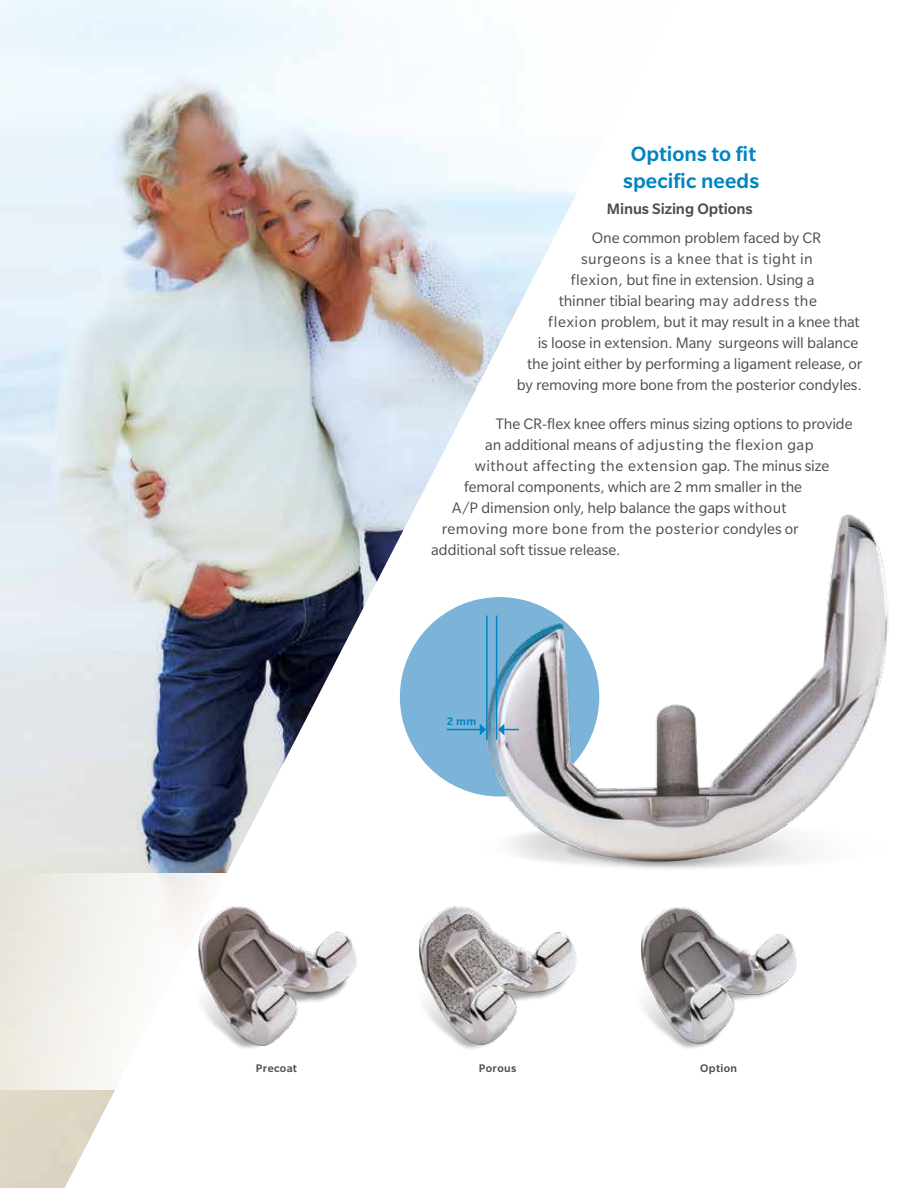
<style>
.page{position:relative;width:918px;height:1188px;background:#fff}
.page>*{position:absolute;margin:0;border:0;box-sizing:border-box;transform-origin:0 0}
.t1{font:500 22.5px/27px "Slate Pro";letter-spacing:.005em;color:#0083bf;text-align:center}
.t2{font:16.5px "Slate Pro";letter-spacing:-.005em;color:#4d4d4f}
.t3{font:16.5px "Slate Pro";letter-spacing:.03em;color:#4d4d4f}
.t4{font:16.5px "Slate Pro";letter-spacing:.025em;color:#4d4d4f}
.t5{font:500 16.5px "Slate Pro";letter-spacing:-.005em;color:#4d4d4f}
.t6{font:500 12px "Slate Pro";letter-spacing:.03em;color:#4d4d4f}
.t7{font:500 12px "Slate Pro";color:#0083bf}
</style>
<div class="page">
<img style="left:0;top:0;width:578px;height:1188px">
<svg style="left:0;top:873px;width:578px;height:216px"></svg>
<img style="left:475px;top:501px;width:414px;height:372px">
<hr style="left:496px;top:616px;width:1px;height:124px;background:#0083bf">
<hr style="left:486px;top:616px;width:2px;height:124px;background:#0083bf">
<hr style="left:447px;top:729px;width:33px;height:1px;background:#0083bf">
<svg style="left:480px;top:724px;width:6px;height:11px"></svg>
<svg style="left:498px;top:724px;width:21px;height:11px"></svg>
<img style="left:641px;top:907px;width:156px;height:142px">
<img style="left:404px;top:892px;width:174px;height:167px">
<img style="left:183px;top:891px;width:187px;height:168px">
<h1 class="t1" style="left:623px;top:140px;width:137px">Options to fit specific needs</h1>
<p class="t5" style="left:607px;top:200px;width:148px">Minus Sizing Options</p>
<p class="t2" style="left:592px;top:229px;width:231px">One common problem faced by CR</p>
<p class="t3" style="left:581px;top:250px;width:233px">surgeons is a knee that is tight in</p>
<p class="t2" style="left:571px;top:271px;width:245px">flexion, but fine in extension. Using a</p>
<p class="t2" style="left:559px;top:292px;width:260px">thinner tibial bearing may address the</p>
<p class="t2" style="left:548px;top:313px;width:313px">flexion problem, but it may result in a knee that</p>
<p class="t2" style="left:538px;top:334px;width:322px">is loose in extension. Many surgeons will balance</p>
<p class="t2" style="left:527px;top:355px;width:337px">the joint either by performing a ligament release, or</p>
<p class="t2" style="left:517px;top:376px;width:347px">by removing more bone from the posterior condyles.</p>
<p class="t2" style="left:496px;top:415px;width:358px">The CR-flex knee offers minus sizing options to provide</p>
<p class="t3" style="left:485px;top:436px;width:330px">an additional means of adjusting the flexion gap</p>
<p class="t3" style="left:475px;top:457px;width:356px">without affecting the extension gap. The minus size</p>
<p class="t2" style="left:464px;top:478px;width:339px">femoral components, which are 2 mm smaller in the</p>
<p class="t2" style="left:452px;top:499px;width:336px">A/P dimension only, help balance the gaps without</p>
<p class="t4" style="left:442px;top:520px;width:358px">removing more bone from the posterior condyles or</p>
<p class="t2" style="left:431px;top:541px;width:191px">additional soft tissue release.</p>
<p class="t7" style="left:447px;top:715px;width:31px">2 mm</p>
<p class="t6" style="left:256px;top:1061px;width:43px">Precoat</p>
<p class="t6" style="left:479px;top:1061px;width:39px">Porous</p>
<p class="t6" style="left:700px;top:1061px;width:38px">Option</p>
</div>
